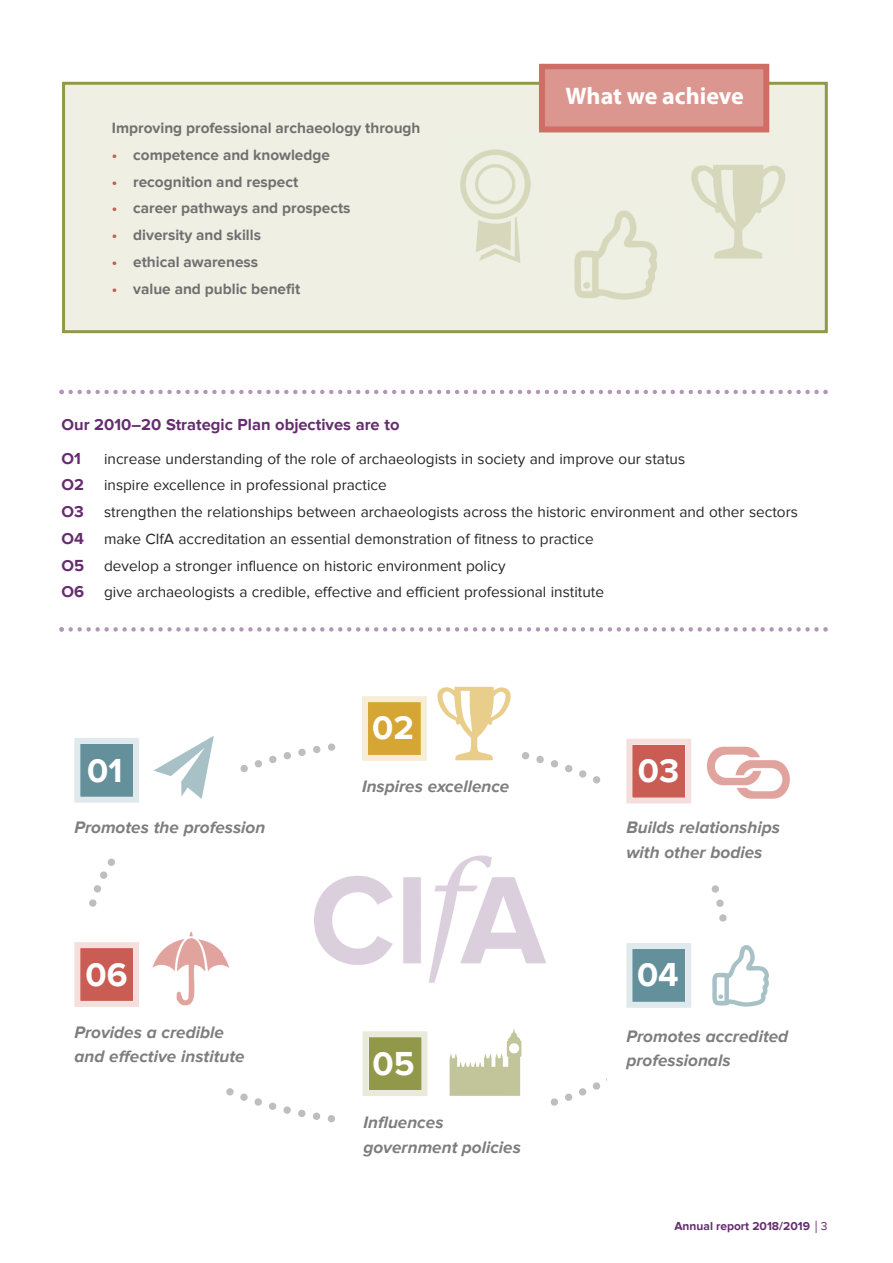
<style>
.page{position:relative;width:893px;height:1263px;background:#fff}
.page>*{position:absolute;margin:0;border:0;box-sizing:border-box;transform-origin:0 0}
.t1{font:700 34.2px "Proxima Nova";color:#fff}
.t2{font:700 24px "Myriad Pro";letter-spacing:-.005em;color:#fff}
.t3{font:italic 700 17.1px/24.3px "Proxima Nova";color:#7d7d7d}
.t4{font:700 16.5px/33.8px "Proxima Nova";color:#652d6f}
.t5{font:15.3px/26.7px "Proxima Nova";color:#272627}
.t6{font:700 15.3px "Proxima Nova";color:#707070}
.t7{font:700 12px "Proxima Nova";color:#652d6f}
.s1{color:#c95d54}
.s2{font-weight:700;font-size:16.5px;color:#652d6f}
.s3{font-weight:400}
</style>
<div class="page">
<svg style="left:89px;top:743px;width:638px;height:380px"></svg>
<div style="left:65px;top:85px;width:760px;height:245px;background:#efefe4"></div>
<div style="left:62px;top:82px;width:766px;height:251px;border:3px solid #92984a"></div>
<svg style="left:59px;top:390px;width:769px;height:4px"></svg>
<svg style="left:59px;top:627px;width:769px;height:5px"></svg>
<img style="left:460px;top:149px;width:71px;height:114px">
<img style="left:574px;top:210px;width:83px;height:90px">
<div style="left:545px;top:70px;width:218px;height:56px;background:#dc9690"></div>
<div style="left:539px;top:64px;width:230px;height:68px;border:6px solid #cf6e65"></div>
<img style="left:691px;top:165px;width:95px;height:94px">
<div style="left:40px;top:728px;width:194px;height:127px;background:#fff"></div>
<div style="left:342px;top:663px;width:176px;height:119px;background:#fff"></div>
<div style="left:607px;top:728px;width:193px;height:151px;background:#fff"></div>
<div style="left:607px;top:927px;width:190px;height:165px;background:#fff"></div>
<div style="left:343px;top:1068px;width:202px;height:93px;background:#fff"></div>
<div style="left:57px;top:915px;width:165px;height:190px;background:#fff"></div>
<div style="left:369px;top:1037px;width:52px;height:53px;background:#92984a"></div>
<div style="left:363px;top:1031px;width:64px;height:65px;border:6px solid #e9eadb"></div>
<div style="left:80px;top:948px;width:53px;height:53px;background:#c95d54"></div>
<div style="left:74px;top:942px;width:65px;height:65px;border:6px solid #f4dfdd"></div>
<div style="left:80px;top:744px;width:53px;height:53px;background:#64909c"></div>
<div style="left:74px;top:738px;width:65px;height:65px;border:6px solid #e0e9eb"></div>
<div style="left:368px;top:702px;width:53px;height:53px;background:#d6a634"></div>
<div style="left:362px;top:696px;width:65px;height:65px;border:6px solid #f7edd6"></div>
<div style="left:632px;top:745px;width:53px;height:52px;background:#c95d54"></div>
<div style="left:626px;top:739px;width:65px;height:64px;border:6px solid #f4dfdd"></div>
<div style="left:632px;top:949px;width:53px;height:53px;background:#64909c"></div>
<div style="left:626px;top:943px;width:65px;height:65px;border:6px solid #e0e9eb"></div>
<img style="left:437px;top:686px;width:74px;height:75px">
<img style="left:444px;top:1026px;width:82px;height:70px">
<img style="left:153px;top:735px;width:61px;height:64px">
<img style="left:712px;top:945px;width:57px;height:62px">
<img style="left:707px;top:746px;width:83px;height:53px">
<img style="left:153px;top:925px;width:92px;height:80px">
<img style="left:315px;top:853px;width:238px;height:139px">
<p class="t6" style="left:112px;top:119px;width:310px">Improving professional archaeology through</p>
<p class="t6" style="left:112px;top:146px;width:219px"><span class="s1">•</span> competence and knowledge</p>
<p class="t6" style="left:112px;top:172px;width:188px"><span class="s1">•</span> recognition and respect</p>
<p class="t6" style="left:112px;top:199px;width:240px"><span class="s1">•</span> career pathways and prospects</p>
<p class="t6" style="left:112px;top:226px;width:151px"><span class="s1">•</span> diversity and skills</p>
<p class="t6" style="left:112px;top:253px;width:148px"><span class="s1">•</span> ethical awareness</p>
<p class="t6" style="left:112px;top:279px;width:190px"><span class="s1">•</span> value and public benefit</p>
<h2 class="t2" style="left:565px;top:86px;width:180px">What we achieve</h2>
<p class="t4" style="left:62px;top:408px;width:339px">Our 2010–20 Strategic Plan objectives are to<br>O1</p>
<p class="t5" style="left:62px;top:445px;width:738px;text-indent:43px">increase understanding of the role of archaeologists in society and improve our status<br><span class="s2">O2</span> inspire excellence in professional practice<br><span class="s2">O3</span> strengthen the relationships between archaeologists across the historic environment and other sectors <span class="s2">O4</span> make CIfA accreditation an essential demonstration of fitness to practice<br><span class="s2">O5</span> develop a stronger influence on historic environment policy<br><span class="s2">O6</span> give archaeologists a credible, effective and efficient professional institute</p>
<h1 class="t1" style="left:372px;top:708px;width:43px">02</h1>
<h1 class="t1" style="left:87px;top:750px;width:37px">01</h1>
<p class="t3" style="left:362px;top:774px;width:149px">Inspires excellence</p>
<h1 class="t1" style="left:638px;top:750px;width:43px">03</h1>
<p class="t3" style="left:74px;top:816px;width:192px">Promotes the profession</p>
<p class="t3" style="left:626px;top:816px;width:155px">Builds relationships with other bodies</p>
<h1 class="t1" style="left:86px;top:954px;width:44px">06</h1>
<h1 class="t1" style="left:637px;top:955px;width:43px">04</h1>
<p class="t3" style="left:74px;top:1020px;width:172px">Provides a credible and effective institute</p>
<h1 class="t1" style="left:372px;top:1043px;width:44px">05</h1>
<p class="t3" style="left:626px;top:1024px;width:163px">Promotes accredited professionals</p>
<p class="t3" style="left:363px;top:1111px;width:159px">Influences government policies</p>
<p class="t7" style="left:674px;top:1219px;width:155px">Annual report 2018/2019 <span class="s3">3</span></p>
</div>
